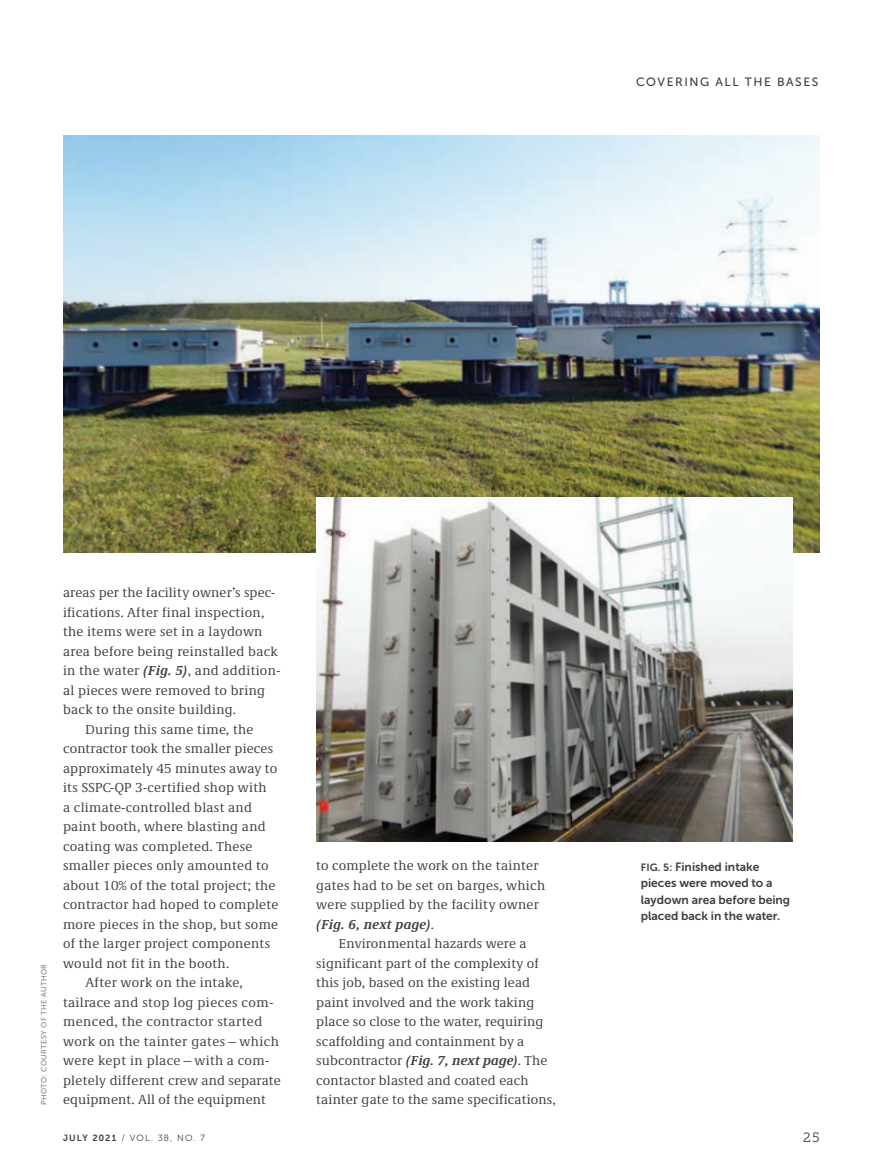
<style>
.page{position:relative;width:878px;height:1175px;background:#fff}
.page>*{position:absolute;margin:0;border:0;box-sizing:border-box;transform-origin:0 0}
.t1{font:13.5px/19.5px "Demos Next Pro";letter-spacing:.02em;color:#3e3e3f}
.t2{font:13.5px "Museo Slab 300";color:#3e3e3f}
.t3{font:12px/16.5px "Museo Sans 700";color:#3e3e3f}
.t4{font:12px "Museo Sans 500";letter-spacing:.13em;color:#3e3e3f}
.t5{font:9px "Museo Sans 300";letter-spacing:.13em;color:#3e3e3f}
.Photo_Credit_LHP{font:7.5px "Museo Sans 500";letter-spacing:.05em;color:#808285}
.s1{font-weight:700;font-style:italic}
.s2{font-size:10.5px}
.s3{font-family:"Museo Sans 700"}
</style>
<div class="page">
<img style="left:63px;top:135px;width:756px;height:417px">
<img style="left:316px;top:497px;width:476px;height:344px">
<p class="t4" style="left:636px;top:75px;width:184px">COVERING ALL THE BASES</p>
<p class="Photo_Credit_LHP" style="left:40px;top:1105px;width:143px;rotate:-90deg">PHOTO: COURTESY OF THE AUTHOR</p>
<p class="t1" style="left:63px;top:582px;width:219px">areas per the facility owner’s spec&shy;ifications. After final inspection, the items were set in a laydown area before being reinstalled back in the water <span class="s1">(Fig. 5)</span>, and addition&shy;al pieces were removed to bring back to the onsite building.</p>
<p class="t1" style="left:63px;top:719px;width:217px;text-indent:23px">During this same time, the contractor took the smaller pieces approximately 45 minutes away to its SSPC-QP 3-certified shop with<br>a climate-controlled blast and paint booth, where blasting and coating was completed. These smaller pieces only amounted to about 10% of the total project; the contractor had hoped to complete more pieces in the shop, but some of the larger project components would not fit in the booth.</p>
<p class="t1" style="left:63px;top:972px;width:219px;text-indent:23px">After work on the intake, tailrace and stop log pieces com&shy;menced, the contractor started work on the tainter gates—which were kept in place—with a com&shy;pletely different crew and separate equipment. All of the equipment</p>
<p class="t1" style="left:316px;top:855px;width:230px">to complete the work on the tainter gates had to be set on barges, which were supplied by the facility owner <span class="s1">(Fig. 6, next page)</span>.</p>
<p class="t1" style="left:316px;top:933px;width:241px;text-indent:23px">Environmental hazards were a significant part of the complexity of this job, based on the existing lead paint involved and the work taking place so close to the water, requiring scaffolding and containment by a subcontractor <span class="s1">(Fig. 7, next page)</span>. The contactor blasted and coated each tainter gate to the same specifications,</p>
<p class="t3" style="left:640px;top:858px;width:151px"><span class="s2">FIG. 5:</span> Finished intake pieces were moved to a laydown area before being placed back in the water.</p>
<p class="t5" style="left:63px;top:1133px;width:144px"><span class="s3">JULY 2021</span> / VOL. 38, NO. 7</p>
<p class="t2" style="left:803px;top:1129px;width:18px">25</p>
</div>
